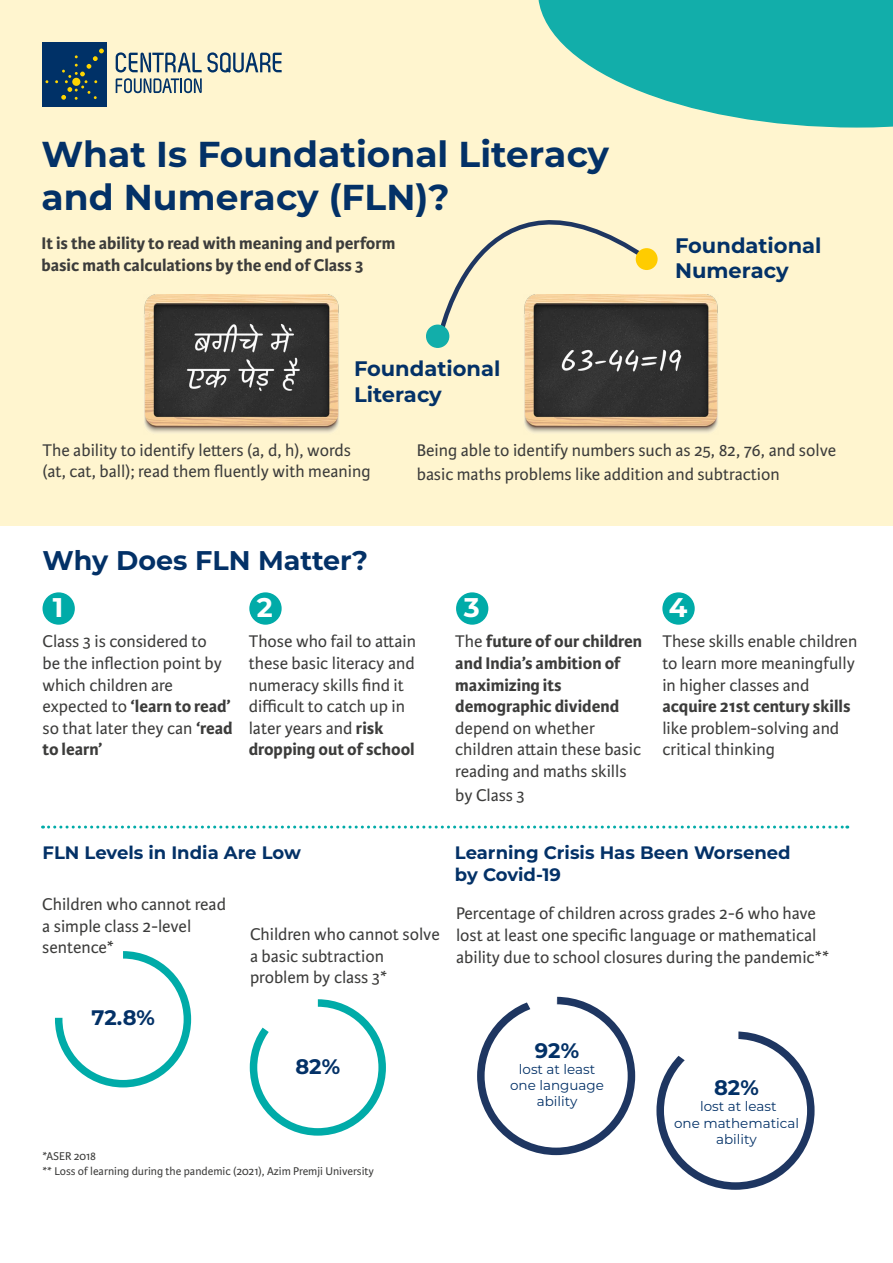
<style>
.page{position:relative;width:893px;height:1263px;background:#fff}
.page>*{position:absolute;margin:0;border:0;box-sizing:border-box;transform-origin:0 0}
.t1{font:700 36px/43.2px "Montserrat";color:#033167}
.t2{font:700 27px "Montserrat";color:#033167}
.t3{font:700 27px "Montserrat";color:#fff}
.t4{font:700 21px/25.2px "Montserrat";color:#033167}
.t5{font:18px/21.6px "Karmina Sans";color:#3c3c3b}
.t6{font:700 18px/21.6px "Karmina Sans";color:#3c3c3b}
.t7{font:700 18px/21.6px "Montserrat";color:#033167}
.t8{font:13.5px/16.2px "Montserrat";color:#033167;text-align:center}
.t9{font:12px/14.4px "Karmina Sans";color:#3c3c3b}
.s1{font-weight:700}
.s2{font-weight:400}
</style>
<div class="page">
<div style="left:477px;top:997px;width:158px;height:158px;border:8px solid #1e3661;border-radius:50%"></div>
<svg style="left:519px;top:997px;width:38px;height:18px"></svg>
<div style="left:656px;top:1031px;width:159px;height:159px;border:8px solid #1e3661;border-radius:50%"></div>
<svg style="left:672px;top:1031px;width:66px;height:47px"></svg>
<div style="left:55px;top:951px;width:136px;height:136px;border:8px solid #00aba8;border-radius:50%"></div>
<svg style="left:55px;top:951px;width:68px;height:67px"></svg>
<div style="left:0;top:0;width:893px;height:526px;background:#fff5cf"></div>
<div style="left:43px;top:592px;width:32px;height:33px;background:#00aba8;border-radius:50%"></div>
<div style="left:249px;top:592px;width:33px;height:33px;background:#00aba8;border-radius:50%"></div>
<div style="left:456px;top:592px;width:32px;height:33px;background:#00aba8;border-radius:50%"></div>
<div style="left:662px;top:592px;width:33px;height:33px;background:#00aba8;border-radius:50%"></div>
<svg style="left:538px;top:0;width:355px;height:128px"></svg>
<div style="left:43px;top:42px;width:64px;height:64px;background:#003167"></div>
<svg style="left:55px;top:49px;width:49px;height:51px"></svg>
<svg style="left:116px;top:52px;width:166px;height:41px"></svg>
<svg style="left:436px;top:220px;width:217px;height:121px"></svg>
<div style="left:427px;top:325px;width:22px;height:22px;background:#12aeaa;border-radius:50%"></div>
<div style="left:426px;top:325px;width:23px;height:23px;border:2px solid #12aeaa;border-radius:50%"></div>
<div style="left:636px;top:248px;width:22px;height:22px;background:#fc0;border-radius:50%"></div>
<img style="left:144px;top:295px;width:195px;height:138px">
<img style="left:523px;top:295px;width:195px;height:138px">
<div style="left:250px;top:999px;width:136px;height:137px;border:8px solid #00aba8;border-radius:50%"></div>
<svg style="left:251px;top:999px;width:67px;height:68px"></svg>
<svg style="left:43px;top:825px;width:805px;height:3px"></svg>
<h1 class="t1" style="left:41px;top:130px;width:569px">What Is Foundational Literacy and Numeracy (FLN)?</h1>
<p class="t6" style="left:41px;top:233px;width:356px">It is the ability to read with meaning and perform basic math calculations by the end of Class 3</p>
<p class="t4" style="left:675px;top:232px;width:148px">Foundational<br>Numeracy</p>
<p class="t4" style="left:354px;top:355px;width:148px">Foundational<br>Literacy</p>
<p class="t5" style="left:43px;top:439px;width:330px">The ability to identify letters (a, d, h), words (at, cat, ball); read them fluently with meaning</p>
<p class="t5" style="left:417px;top:438px;width:421px;line-height:24px">Being able to identify numbers such as 25, 82, 76, and solve basic maths problems like addition and subtraction</p>
<h2 class="t2" style="left:43px;top:540px;width:327px">Why Does FLN Matter?</h2>
<h2 class="t3" style="left:53px;top:588px;width:12px">1</h2>
<h2 class="t3" style="left:257px;top:588px;width:17px">2</h2>
<h2 class="t3" style="left:464px;top:588px;width:17px">3</h2>
<h2 class="t3" style="left:669px;top:588px;width:20px">4</h2>
<p class="t5" style="left:43px;top:631px;width:192px">Class 3 is considered to<br>be the inflection point by which children are expected to <span class="s1">‘learn to read’ </span>so that later they can <span class="s1">‘read to learn’</span></p>
<p class="t5" style="left:249px;top:631px;width:169px">Those who fail to attain these basic literacy and numeracy skills find it difficult to catch up in later years and <span class="s1">risk dropping out of school</span></p>
<p class="t6" style="left:455px;top:631px;width:188px"><span class="s2">The</span> future of our children and India’s ambition of maximizing its demographic dividend</p>
<p class="t5" style="left:455px;top:717px;width:187px">depend on whether children attain these basic reading and maths skills</p>
<p class="t5" style="left:455px;top:785px;width:71px">by Class 3</p>
<p class="t5" style="left:662px;top:631px;width:196px">These skills enable children to learn more meaningfully in higher classes and</p>
<p class="t6" style="left:662px;top:696px;width:190px">acquire 21st century skills</p>
<p class="t5" style="left:662px;top:717px;width:178px">like problem-solving and critical thinking</p>
<p class="t7" style="left:43px;top:841px;width:260px">FLN Levels in India Are Low</p>
<p class="t7" style="left:455px;top:841px;width:337px">Learning Crisis Has Been Worsened by Covid-19</p>
<p class="t5" style="left:42px;top:894px;width:185px">Children who cannot read a simple class 2-level sentence*</p>
<p class="t4" style="left:91px;top:1004px;width:65px">72.8%</p>
<p class="t5" style="left:250px;top:924px;width:191px">Children who cannot solve a basic subtraction problem by class 3*</p>
<p class="t4" style="left:295px;top:1053px;width:46px">82%</p>
<p class="t9" style="left:43px;top:1149px;width:333px">*ASER 2018<br>** Loss of learning during the pandemic (2021), Azim Premji University</p>
<p class="t5" style="left:456px;top:903px;width:375px">Percentage of children across grades 2-6 who have lost at least one specific language or mathematical ability due to school closures during the pandemic**</p>
<p class="t4" style="left:535px;top:1037px;width:46px">92%</p>
<p class="t8" style="left:510px;top:1060px;width:95px">lost at least one language ability</p>
<p class="t4" style="left:714px;top:1074px;width:46px">82%</p>
<p class="t8" style="left:674px;top:1098px;width:127px">lost at least<br>one mathematical ability</p>
</div>
